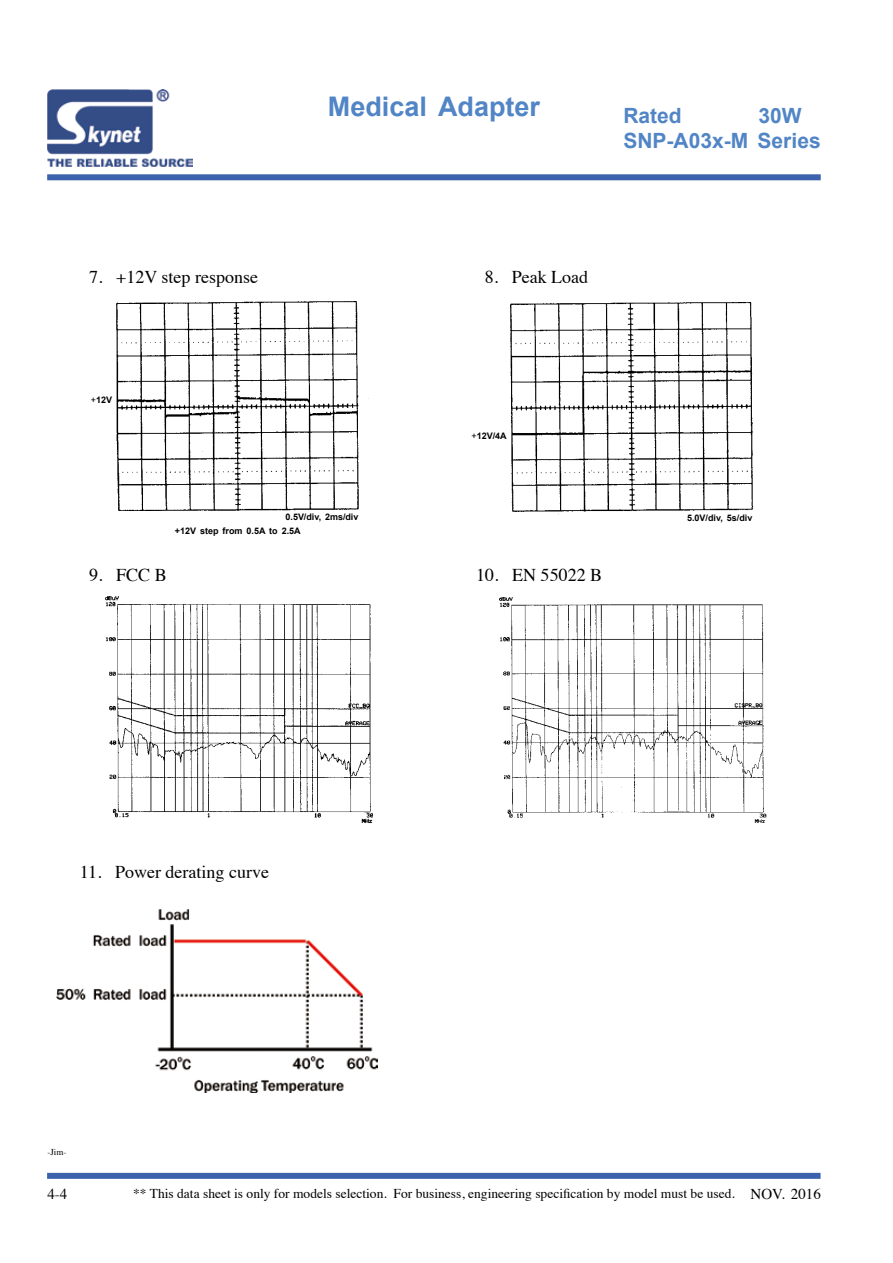
<style>
.page{position:relative;width:893px;height:1263px;background:#fff}
.page>*{position:absolute;margin:0;border:0;box-sizing:border-box;transform-origin:0 0}
.t1{font:700 27px "Arial";color:#5185c5}
.t2{font:700 21px/25.2px "Arial";color:#5185c5}
.t3{font:18px "Times";color:#000}
.t4{font:15px "Times";color:#000}
.t5{font:13.5px "Times";color:#000}
.t6{font:700 9px/13.4px "Arial";color:#000}
.t7{font:9px "Times";color:#000}
.s1{font-weight:400}
</style>
<div class="page">
<div style="left:47px;top:1173px;width:773px;height:6px;background:#3d62ad"></div>
<div style="left:47px;top:174px;width:774px;height:6px;background:#3d62ad"></div>
<img style="left:47px;top:89px;width:146px;height:78px">
<img style="left:117px;top:301px;width:252px;height:210px">
<img style="left:510px;top:302px;width:244px;height:212px">
<img style="left:105px;top:596px;width:268px;height:227px">
<img style="left:499px;top:597px;width:267px;height:225px">
<img style="left:57px;top:909px;width:321px;height:184px">
<h1 class="t1" style="left:328px;top:89px;width:214px">Medical Adapter</h1>
<h2 class="t2" style="left:623px;top:104px;width:199px;text-indent:135px">30W<br>SNP-A03x-M Series</h2>
<h2 class="t2" style="left:623px;top:104px;width:60px">Rated</h2>
<h3 class="t3" style="left:89px;top:260px;width:170px">7. +12V step response</h3>
<h3 class="t3" style="left:485px;top:260px;width:105px">8. Peak Load</h3>
<p class="t6" style="left:91px;top:394px;width:23px"><span class="s1">+</span>12V</p>
<p class="t6" style="left:471px;top:429px;width:37px"><span class="s1">+</span>12V/4A</p>
<p class="t6" style="left:175px;top:511px;width:185px;text-indent:111px">0.5V/div, 2ms/div +12V step from 0.5A to 2.5A</p>
<p class="t6" style="left:687px;top:511px;width:67px">5.0V/div, 5s/div</p>
<h3 class="t3" style="left:89px;top:558px;width:79px">9. FCC B</h3>
<h3 class="t3" style="left:476px;top:558px;width:127px">10. EN 55022 B</h3>
<h3 class="t3" style="left:80px;top:855px;width:191px">11. Power derating curve</h3>
<p class="t7" style="left:47px;top:1143px;width:20px">-Jim-</p>
<p class="t4" style="left:47px;top:1180px;width:21px">4-4</p>
<p class="t5" style="left:133px;top:1181px;width:603px">** This data sheet is only for models selection. For business, engineering specification by model must be used.</p>
<p class="t4" style="left:750px;top:1180px;width:72px">NOV. 2016</p>
</div>
